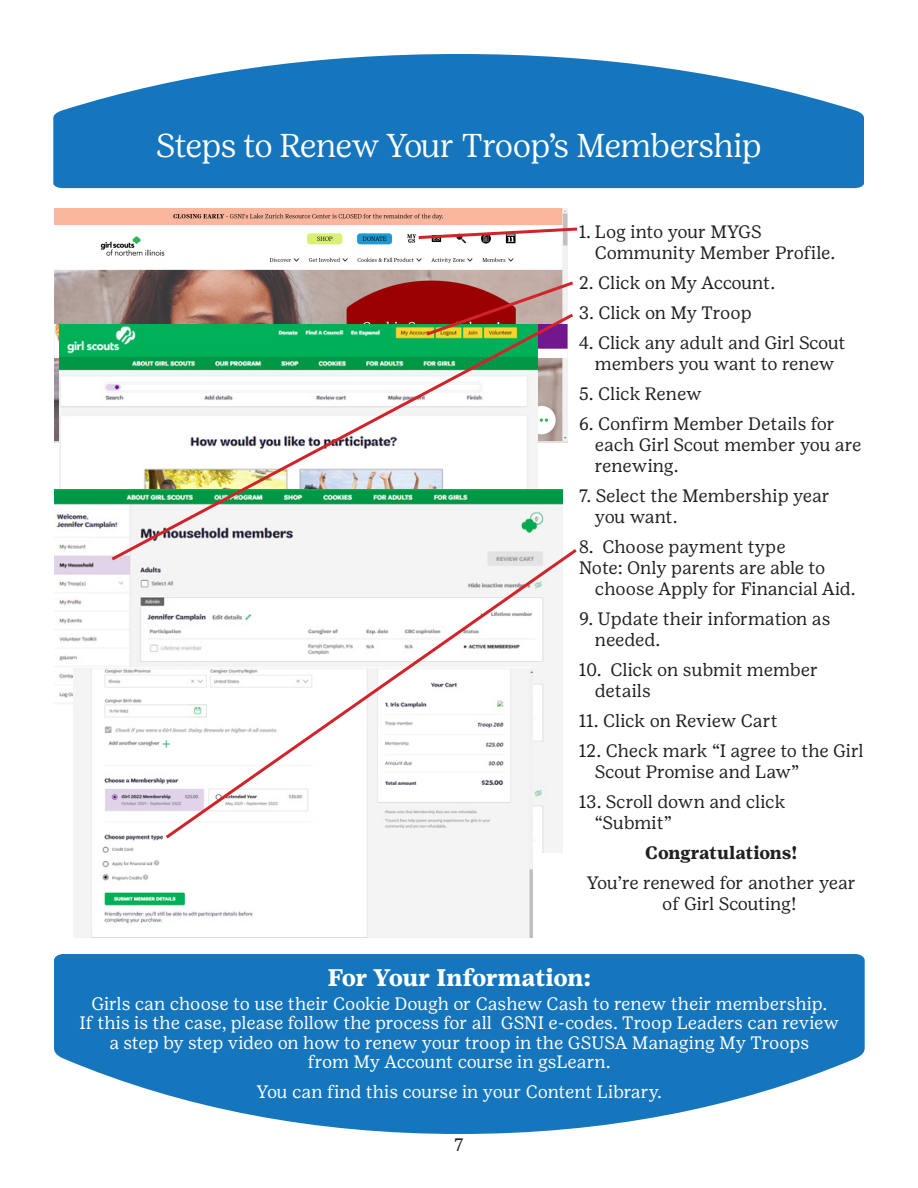
<style>
.page{position:relative;width:918px;height:1188px;background:#fff}
.page>*{position:absolute;margin:0;border:0;box-sizing:border-box;transform-origin:0 0}
.t1{font:300 33px "Girl Scout Display";color:#fff}
.t2{font:700 24px "Girl Scout Text";letter-spacing:-.02em;color:#fff}
.t3{font:18px/21px "Girl Scout Text";letter-spacing:-.005em;color:#231f20}
.t4{font:18px "Girl Scout Text";color:#fff}
.t5{font:700 18px "Girl Scout Text";letter-spacing:-.01em;color:#231f20}
</style>
<div class="page">
<img style="left:54px;top:208px;width:513px;height:234px">
<svg style="left:53px;top:54px;width:811px;height:134px;background:#3689c6"></svg>
<img style="left:59px;top:325px;width:49px;height:164px">
<img style="left:54px;top:489px;width:508px;height:363px">
<img style="left:73px;top:667px;width:460px;height:271px">
<svg style="left:416px;top:226px;width:162px;height:15px"></svg>
<svg style="left:423px;top:279px;width:150px;height:32px;background:#b4605e"></svg>
<svg style="left:108px;top:311px;width:465px;height:252px"></svg>
<svg style="left:163px;top:546px;width:414px;height:295px"></svg>
<svg style="left:54px;top:954px;width:811px;height:180px;background:#3589c6"></svg>
<p class="t1" style="left:157px;top:127px;width:606px">Steps to Renew Your Troop’s Membership</p>
<p class="t3" style="left:595px;top:222px;width:242px;text-indent:-16px">1. Log into your MYGS<br>Community Member Profile.</p>
<p class="t3" style="left:579px;top:273px;width:198px">2. Click on My Account.</p>
<p class="t3" style="left:579px;top:303px;width:175px">3. Click on My Troop</p>
<p class="t3" style="left:579px;top:333px;width:268px;text-align:center">4. Click any adult and Girl Scout members you want to renew</p>
<p class="t3" style="left:579px;top:384px;width:125px">5. Click Renew</p>
<p class="t3" style="left:595px;top:414px;width:268px;text-indent:-16px">6. Confirm Member Details for each Girl Scout member you are renewing.</p>
<p class="t3" style="left:595px;top:486px;width:237px;text-indent:-16px">7. Select the Membership year you want.</p>
<p class="t3" style="left:579px;top:537px;width:208px">8. Choose payment type</p>
<p class="t3" style="left:595px;top:558px;width:262px;text-indent:-16px">Note: Only parents are able to choose Apply for Financial Aid.</p>
<p class="t3" style="left:595px;top:609px;width:237px;text-indent:-16px">9. Update their information as needed.</p>
<p class="t3" style="left:595px;top:660px;width:225px;text-indent:-16px">10. Click on submit member details</p>
<p class="t3" style="left:579px;top:711px;width:201px">11. Click on Review Cart</p>
<p class="t3" style="left:595px;top:741px;width:270px;text-indent:-16px">12. Check mark “I agree to the Girl<br>Scout Promise and Law”</p>
<p class="t3" style="left:595px;top:792px;width:192px;text-indent:-16px">13. Scroll down and click “Submit”</p>
<p class="t5" style="left:645px;top:842px;width:154px">Congratulations!</p>
<p class="t3" style="left:662px;top:873px;width:195px;text-indent:-76px">You’re renewed for another year of Girl Scouting!</p>
<p class="t2" style="left:328px;top:963px;width:265px">For Your Information:</p>
<p class="t4" style="left:91px;top:993px;width:737px">Girls can choose to use their Cookie Dough or Cashew Cash to renew their membership.</p>
<p class="t4" style="left:80px;top:1013px;width:761px">If this is the case, please follow the process for all GSNI e-codes. Troop Leaders can review</p>
<p class="t4" style="left:109px;top:1032px;width:701px">a step by step video on how to renew your troop in the GSUSA Managing My Troops</p>
<p class="t4" style="left:308px;top:1052px;width:304px">from My Account course in gsLearn.</p>
<p class="t4" style="left:257px;top:1082px;width:407px">You can find this course in your Content Library.</p>
<p class="t3" style="left:454px;top:1134px;width:11px">7</p>
</div>
